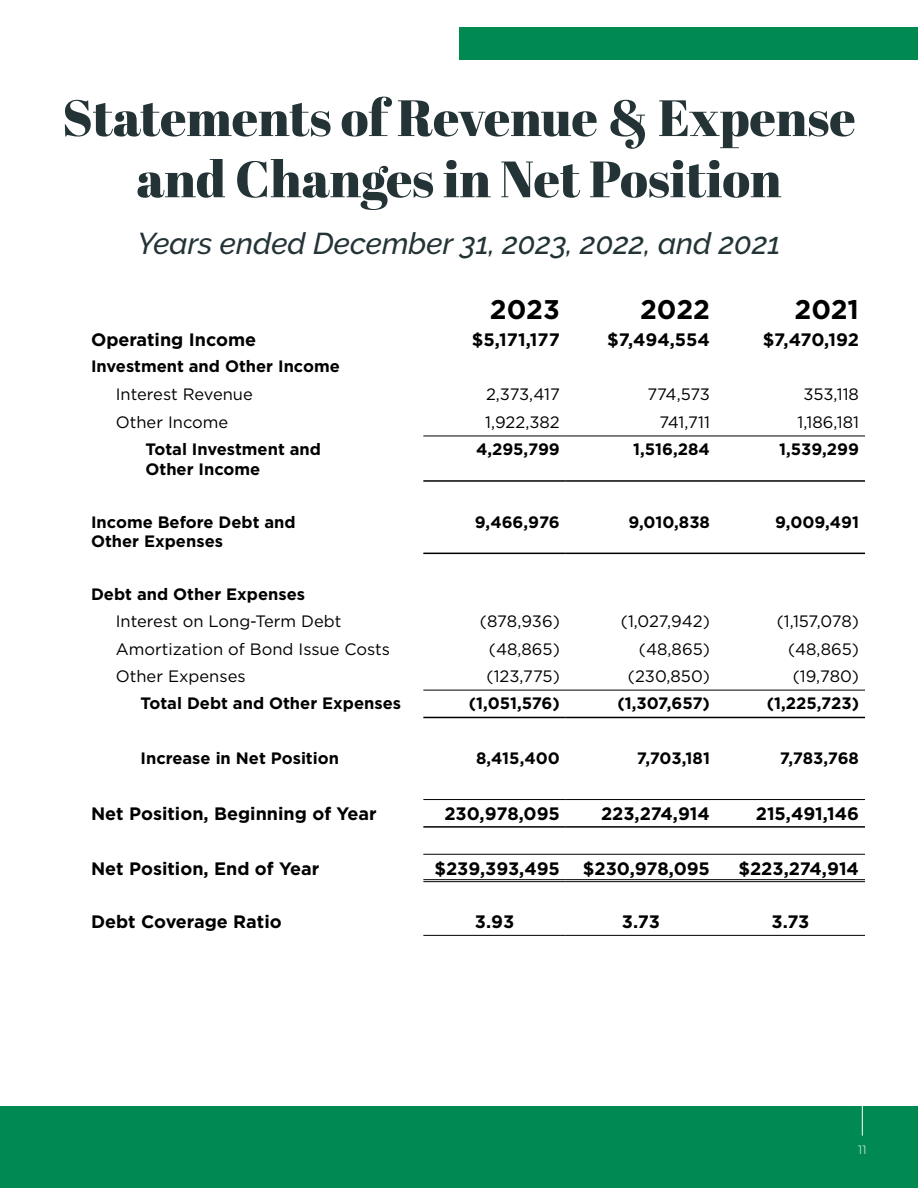
<style>
.page{position:relative;width:918px;height:1188px;background:#fff}
.page>*{position:absolute;margin:0;border:0;box-sizing:border-box;transform-origin:0 0}
.t1{font:51px/61.2px "Abril Fatface";color:#233336;text-align:center}
.t2{font:italic 500 30px "Raleway";color:#233336}
.t3{font:700 27px "Gotham";color:#000}
.t4{font:700 18px "Gotham";color:#000}
.t5{font:700 16.5px/19.8px "Gotham";color:#000}
.t6{font:16.5px "Gotham";color:#000}
.t7{font:300 12px "Montserrat";color:#fff}
</style>
<div class="page">
<div style="left:0;top:1107px;width:918px;height:81px;background:#008a52"></div>
<hr style="left:423px;top:436px;width:143px;height:1px;background:#000">
<hr style="left:566px;top:436px;width:150px;height:1px;background:#000">
<hr style="left:716px;top:436px;width:149px;height:1px;background:#000">
<hr style="left:423px;top:480px;width:143px;height:2px;background:#000">
<hr style="left:566px;top:480px;width:150px;height:2px;background:#000">
<hr style="left:716px;top:480px;width:149px;height:2px;background:#000">
<hr style="left:423px;top:553px;width:143px;height:1px;background:#000">
<hr style="left:566px;top:553px;width:150px;height:1px;background:#000">
<hr style="left:716px;top:553px;width:149px;height:1px;background:#000">
<hr style="left:423px;top:690px;width:143px;height:1px;background:#000">
<hr style="left:566px;top:690px;width:150px;height:1px;background:#000">
<hr style="left:716px;top:690px;width:149px;height:1px;background:#000">
<hr style="left:423px;top:717px;width:143px;height:1px;background:#000">
<hr style="left:566px;top:717px;width:150px;height:1px;background:#000">
<hr style="left:716px;top:717px;width:149px;height:1px;background:#000">
<hr style="left:423px;top:799px;width:143px;height:1px;background:#000">
<hr style="left:566px;top:799px;width:150px;height:1px;background:#000">
<hr style="left:716px;top:799px;width:149px;height:1px;background:#000">
<hr style="left:423px;top:826px;width:143px;height:2px;background:#000">
<hr style="left:566px;top:826px;width:150px;height:2px;background:#000">
<hr style="left:716px;top:826px;width:149px;height:2px;background:#000">
<hr style="left:423px;top:854px;width:143px;height:1px;background:#000">
<hr style="left:566px;top:854px;width:150px;height:1px;background:#000">
<hr style="left:716px;top:854px;width:149px;height:1px;background:#000">
<hr style="left:423px;top:879px;width:143px;height:1px;background:#000">
<hr style="left:423px;top:881px;width:143px;height:1px;background:#000">
<hr style="left:566px;top:879px;width:150px;height:1px;background:#000">
<hr style="left:566px;top:881px;width:150px;height:1px;background:#000">
<hr style="left:716px;top:879px;width:149px;height:1px;background:#000">
<hr style="left:716px;top:881px;width:149px;height:1px;background:#000">
<hr style="left:423px;top:935px;width:143px;height:1px;background:#000">
<hr style="left:566px;top:935px;width:150px;height:1px;background:#000">
<hr style="left:716px;top:935px;width:149px;height:1px;background:#000">
<hr style="left:862px;top:1104px;width:1px;height:32px;background:#fff">
<div style="left:459px;top:27px;width:459px;height:32px;background:#008a52"></div>
<h1 class="t1" style="left:62px;top:86px;width:795px">Statements of Revenue &amp; Expense and Changes in Net Position</h1>
<h2 class="t2" style="left:138px;top:226px;width:644px">Years ended December 31, 2023, 2022, and 2021</h2>
<h3 class="t3" style="left:490px;top:292px;width:71px">2023</h3>
<h3 class="t3" style="left:640px;top:292px;width:71px">2022</h3>
<h3 class="t3" style="left:795px;top:292px;width:66px">2021</h3>
<p class="t4" style="left:91px;top:327px;width:167px">Operating Income</p>
<p class="t4" style="left:472px;top:327px;width:89px">$5,171,177</p>
<p class="t4" style="left:607px;top:327px;width:104px">$7,494,554</p>
<p class="t4" style="left:763px;top:327px;width:98px">$7,470,192</p>
<p class="t5" style="left:91px;top:356px;width:250px">Investment and Other Income</p>
<p class="t6" style="left:116px;top:384px;width:139px">Interest Revenue</p>
<p class="t6" style="left:486px;top:384px;width:75px">2,373,417</p>
<p class="t6" style="left:647px;top:384px;width:64px">774,573</p>
<p class="t6" style="left:803px;top:384px;width:57px">353,118</p>
<p class="t6" style="left:116px;top:411px;width:114px">Other Income</p>
<p class="t6" style="left:485px;top:411px;width:76px">1,922,382</p>
<p class="t6" style="left:659px;top:411px;width:52px">741,711</p>
<p class="t6" style="left:797px;top:411px;width:63px">1,186,181</p>
<p class="t5" style="left:145px;top:439px;width:177px">Total Investment and<br>Other Income</p>
<p class="t5" style="left:476px;top:439px;width:85px">4,295,799</p>
<p class="t5" style="left:633px;top:439px;width:78px">1,516,284</p>
<p class="t5" style="left:779px;top:439px;width:81px">1,539,299</p>
<p class="t5" style="left:91px;top:512px;width:206px">Income Before Debt and<br>Other Expenses</p>
<p class="t5" style="left:475px;top:512px;width:86px">9,466,976</p>
<p class="t5" style="left:628px;top:512px;width:83px">9,010,838</p>
<p class="t5" style="left:775px;top:512px;width:85px">9,009,491</p>
<p class="t5" style="left:91px;top:584px;width:216px">Debt and Other Expenses</p>
<p class="t6" style="left:116px;top:611px;width:227px">Interest on Long-Term Debt</p>
<p class="t6" style="left:480px;top:611px;width:81px">(878,936)</p>
<p class="t6" style="left:621px;top:611px;width:91px">(1,027,942)</p>
<p class="t6" style="left:777px;top:611px;width:84px">(1,157,078)</p>
<p class="t6" style="left:116px;top:638px;width:276px">Amortization of Bond Issue Costs</p>
<p class="t6" style="left:489px;top:638px;width:72px">(48,865)</p>
<p class="t6" style="left:639px;top:638px;width:72px">(48,865)</p>
<p class="t6" style="left:788px;top:638px;width:72px">(48,865)</p>
<p class="t6" style="left:116px;top:666px;width:131px">Other Expenses</p>
<p class="t6" style="left:487px;top:666px;width:75px">(123,775)</p>
<p class="t6" style="left:628px;top:666px;width:84px">(230,850)</p>
<p class="t6" style="left:793px;top:666px;width:68px">(19,780)</p>
<p class="t5" style="left:141px;top:693px;width:262px">Total Debt and Other Expenses</p>
<p class="t5" style="left:469px;top:693px;width:92px">(1,051,576)</p>
<p class="t5" style="left:617px;top:693px;width:94px">(1,307,657)</p>
<p class="t5" style="left:767px;top:693px;width:94px">(1,225,723)</p>
<p class="t5" style="left:141px;top:748px;width:200px">Increase in Net Position</p>
<p class="t5" style="left:476px;top:748px;width:85px">8,415,400</p>
<p class="t5" style="left:637px;top:748px;width:75px">7,703,181</p>
<p class="t5" style="left:780px;top:748px;width:81px">7,783,768</p>
<p class="t4" style="left:91px;top:802px;width:287px">Net Position, Beginning of Year</p>
<p class="t4" style="left:444px;top:802px;width:117px">230,978,095</p>
<p class="t4" style="left:601px;top:802px;width:110px">223,274,914</p>
<p class="t4" style="left:756px;top:802px;width:105px">215,491,146</p>
<p class="t4" style="left:91px;top:856px;width:230px">Net Position, End of Year</p>
<p class="t4" style="left:434px;top:856px;width:127px">$239,393,495</p>
<p class="t4" style="left:583px;top:856px;width:129px">$230,978,095</p>
<p class="t4" style="left:738px;top:856px;width:122px">$223,274,914</p>
<p class="t4" style="left:91px;top:910px;width:192px">Debt Coverage Ratio</p>
<p class="t4" style="left:475px;top:910px;width:41px">3.93</p>
<p class="t4" style="left:622px;top:910px;width:39px">3.73</p>
<p class="t4" style="left:772px;top:910px;width:39px">3.73</p>
<p class="t7" style="left:858px;top:1142px;width:10px">11</p>
</div>
